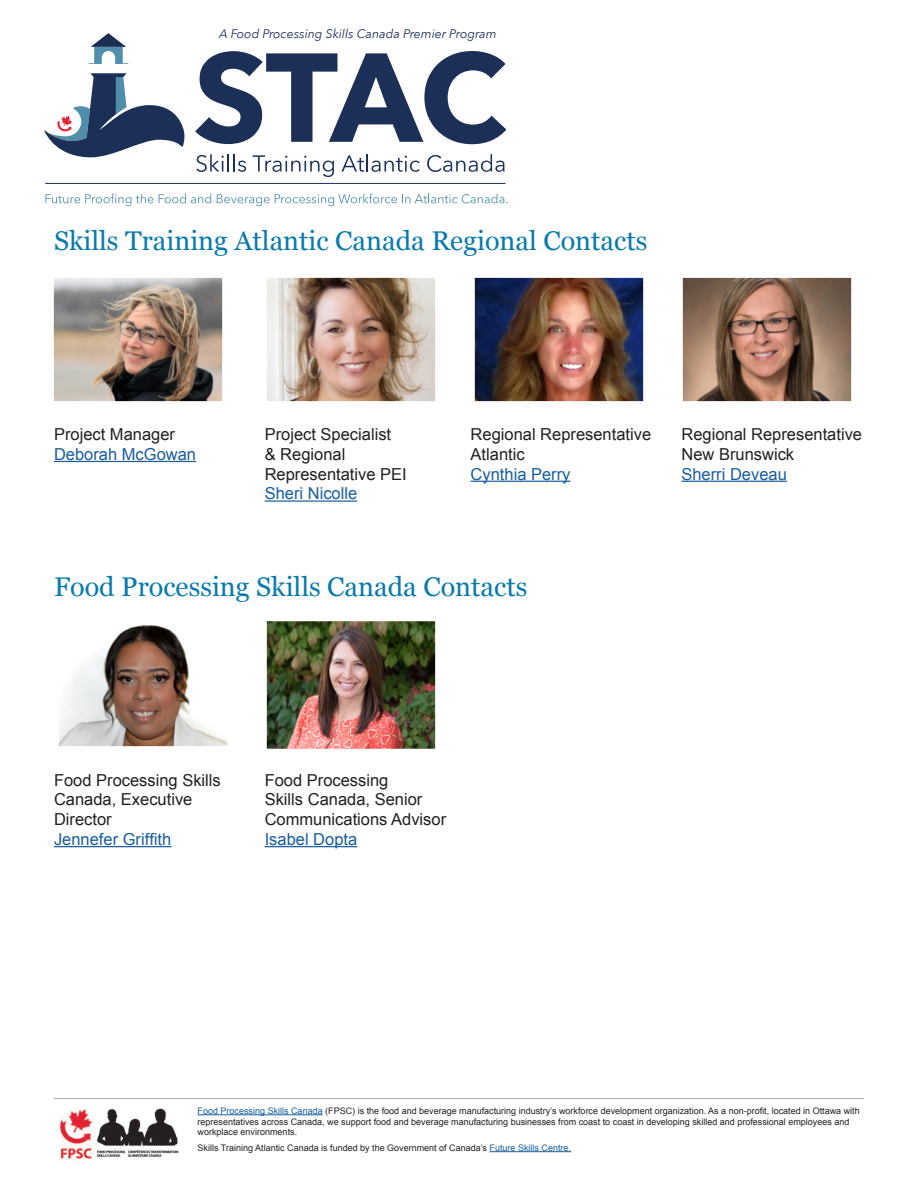
<style>
.page{position:relative;width:918px;height:1188px;background:#fff}
.page>*{position:absolute;margin:0;border:0;box-sizing:border-box;transform-origin:0 0}
.H1_WE{font:27px "Georgia";color:#087aad}
.Fact_Sheet_Body__11p{font:16.5px/19.8px "Arial";color:#231f20}
.H1_WE-2{font:italic 12.3px "Avenir Next";color:#1b2f57}
.H1_WE-3{font:9px/10.8px "Arial";color:#231f20}
.s1{color:#175d9e}
</style>
<div class="page">
<svg style="left:89px;top:33px;width:39px;height:31px"></svg>
<svg style="left:195px;top:51px;width:311px;height:93px"></svg>
<svg style="left:196px;top:154px;width:50px;height:18px"></svg>
<svg style="left:253px;top:155px;width:81px;height:22px"></svg>
<svg style="left:341px;top:154px;width:79px;height:18px"></svg>
<svg style="left:427px;top:154px;width:78px;height:18px"></svg>
<svg style="left:44px;top:73px;width:140px;height:84px"></svg>
<hr style="left:45px;top:183px;width:461px;height:1px;background:#1b2f57">
<svg style="left:45px;top:194px;width:166px;height:12px"></svg>
<svg style="left:217px;top:194px;width:291px;height:12px"></svg>
<hr style="left:54px;top:846px;width:117px;height:1px;background:#175d9e">
<hr style="left:265px;top:846px;width:92px;height:1px;background:#175d9e">
<img style="left:59px;top:624px;width:169px;height:123px">
<img style="left:266px;top:621px;width:170px;height:128px">
<hr style="left:54px;top:461px;width:142px;height:1px;background:#175d9e">
<hr style="left:265px;top:500px;width:92px;height:2px;background:#175d9e">
<hr style="left:471px;top:481px;width:100px;height:1px;background:#175d9e">
<hr style="left:681px;top:481px;width:106px;height:1px;background:#175d9e">
<img style="left:53px;top:277px;width:170px;height:125px">
<img style="left:267px;top:277px;width:169px;height:125px">
<img style="left:474px;top:277px;width:170px;height:125px">
<img style="left:682px;top:277px;width:170px;height:125px">
<hr style="left:198px;top:1114px;width:125px;height:1px;background:#175d9e">
<hr style="left:490px;top:1151px;width:81px;height:1px;background:#175d9e">
<hr style="left:54px;top:1098px;width:810px;height:1px;background:#a8a9ad">
<img style="left:59px;top:1108px;width:120px;height:52px">
<p class="H1_WE-2" style="left:219px;top:24px;width:279px">A Food Processing Skills Canada Premier Program</p>
<p class="H1_WE" style="left:54px;top:221px;width:595px">Skills Training Atlantic Canada Regional Contacts</p>
<p class="Fact_Sheet_Body__11p" style="left:54px;top:424px;width:144px">Project Manager<br><span class="s1">Deborah McGowan</span></p>
<p class="Fact_Sheet_Body__11p" style="left:265px;top:424px;width:144px">Project Specialist<br>&amp; Regional<br>Representative PEI<br><span class="s1">Sheri Nicolle</span></p>
<p class="Fact_Sheet_Body__11p" style="left:471px;top:424px;width:182px">Regional Representative<br>Atlantic<br><span class="s1">Cynthia Perry</span></p>
<p class="Fact_Sheet_Body__11p" style="left:681px;top:424px;width:182px">Regional Representative<br>New Brunswick<br><span class="s1">Sherri Deveau</span></p>
<p class="H1_WE" style="left:54px;top:566px;width:475px">Food Processing Skills Canada Contacts</p>
<p class="Fact_Sheet_Body__11p" style="left:54px;top:770px;width:168px">Food Processing Skills<br>Canada, Executive<br>Director<br><span class="s1">Jennefer Griffith</span></p>
<p class="Fact_Sheet_Body__11p" style="left:265px;top:770px;width:183px">Food Processing<br>Skills Canada, Senior<br>Communications Advisor<br><span class="s1">Isabel Dopta</span></p>
<p class="H1_WE-3" style="left:198px;top:1105px;width:664px"><span class="s1">Food Processing Skills Canada</span> (FPSC) is the food and beverage manufacturing industry’s workforce development organization. As a non-profit, located in Ottawa with representatives across Canada, we support food and beverage manufacturing businesses from coast to coast in developing skilled and professional employees and workplace environments.</p>
<p class="H1_WE-3" style="left:198px;top:1142px;width:375px">Skills Training Atlantic Canada is funded by the Government of Canada’s <span class="s1">Future Skills Centre.</span></p>
</div>
